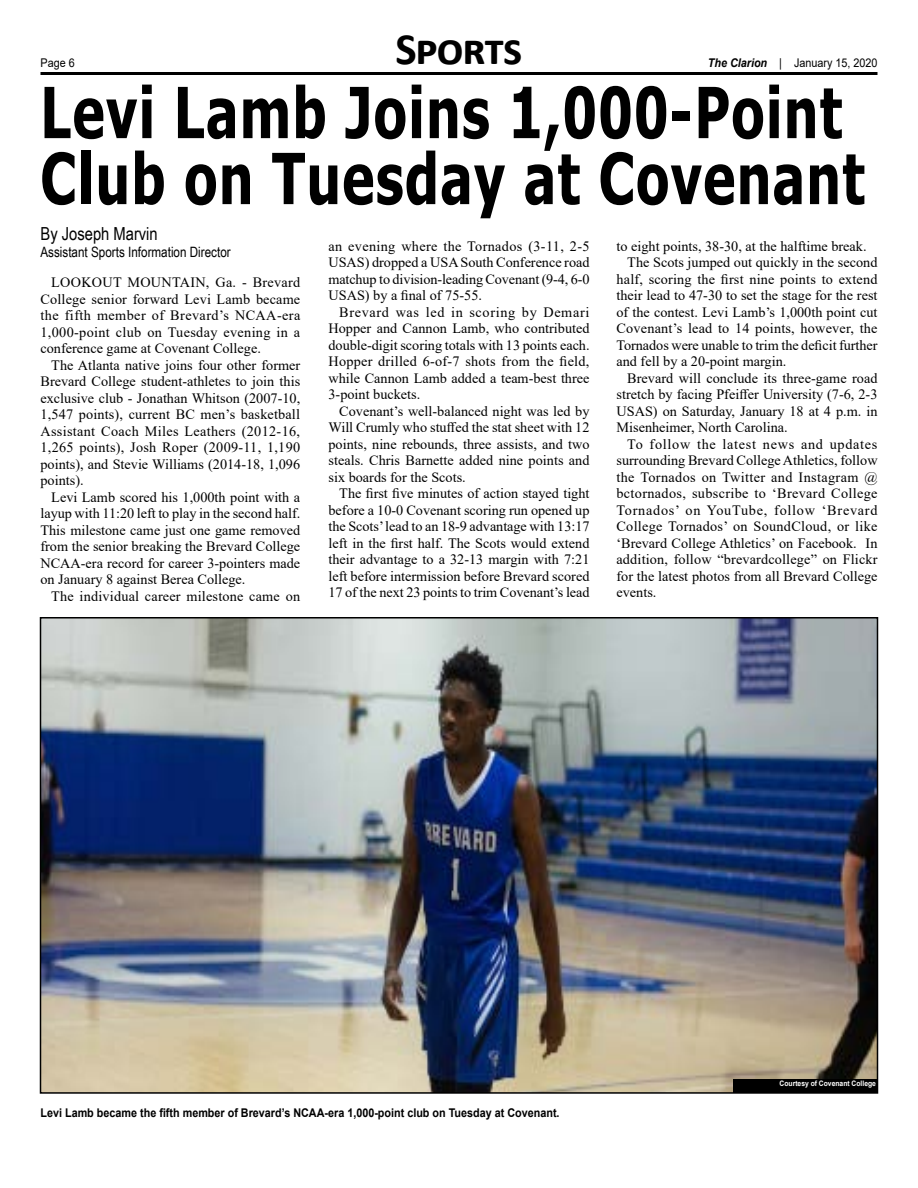
<style>
.page{position:relative;width:918px;height:1188px;background:#fff}
.page>*{position:absolute;margin:0;border:0;box-sizing:border-box;transform-origin:0 0}
.t1{font:700 70.5px/66px "Tahoma";letter-spacing:.03em;color:#000;scale:.76 1}
.t2{font:700 45px "Calibri";letter-spacing:-.03em;color:#000}
.t3{font:18px "Arial Narrow";color:#000}
.t4{font:14.25px/16.5px "Times New Roman";color:#000;text-align:justify}
.t5{font:14.25px "Times New Roman";letter-spacing:.025em;color:#000}
.t6{font:14.25px "Times New Roman";letter-spacing:.05em;color:#000}
.t7{font:14.25px "Times New Roman";letter-spacing:.02em;color:#000}
.t8{font:14.25px "Arial Narrow";color:#000}
.t9{font:700 12px "Arial";color:#000;scale:.9 1}
.t10{font:12px "Arial";color:#000;scale:.9 1}
.t11{font:700 7.5px "Arial";color:#fff;scale:.9 1}
.s1{font-weight:700;font-style:italic}
</style>
<div class="page">
<hr style="left:40px;top:72px;width:838px;height:3px;background:#000">
<img style="left:43px;top:620px;width:832px;height:471px">
<div style="left:733px;top:1079px;width:145px;height:14px;background:#000"></div>
<h2 class="t2" style="left:396px;top:17px;width:128px">Sports</h2>
<p class="t10" style="left:708px;top:55px;width:190px"><span class="s1">The Clarion</span> | January 15, 2020</p>
<h1 class="t1" style="left:40px;top:82px;width:1086px">Levi Lamb Joins 1,000-Point<br>Club on Tuesday at Covenant</h1>
<p class="t3" style="left:40px;top:221px;width:119px">By Joseph Marvin</p>
<p class="t8" style="left:40px;top:241px;width:192px">Assistant Sports Information Director</p>
<p class="t4" style="left:40px;top:274px;width:261px;text-indent:11px">LOOKOUT MOUNTAIN, Ga. - Brevard College senior forward Levi Lamb became the fifth member of Brevard’s NCAA-era 1,000-point club on Tuesday evening in a conference game at Covenant College.</p>
<p class="t4" style="left:40px;top:356px;width:261px;text-indent:11px">The Atlanta native joins four other former Brevard College student-athletes to join this exclusive club - Jonathan Whitson (2007-10, 1,547 points), current BC men’s basketball Assistant Coach Miles Leathers (2012-16, 1,265 points), Josh Roper (2009-11, 1,190 points), and Stevie Williams (2014-18, 1,096 points).</p>
<p class="t4" style="left:40px;top:488px;width:261px;text-indent:11px">Levi Lamb scored his 1,000th point with a layup with 11:20 left to play in the second half.<br>This milestone came just one game removed from the senior breaking the Brevard College NCAA-era record for career 3-pointers made on January 8 against Berea College.</p>
<p class="t4" style="left:51px;top:587px;width:250px">The individual career milestone came on</p>
<p class="t10" style="left:40px;top:55px;width:40px">Page 6</p>
<p class="t4" style="left:329px;top:237px;width:263px">an evening where the Tornados (3-11, 2-5<br>USAS) dropped a USA South Conference road matchup to division-leading Covenant (9-4, 6-0<br>USAS) by a final of 75-55.</p>
<p class="t4" style="left:329px;top:303px;width:263px;text-indent:11px">Brevard was led in scoring by Demari Hopper and Cannon Lamb, who contributed double-digit scoring totals with 13 points each.<br>Hopper drilled 6-of-7 shots from the field, while Cannon Lamb added a team-best three 3-point buckets.</p>
<p class="t4" style="left:329px;top:402px;width:263px;text-indent:11px">Covenant’s well-balanced night was led by Will Crumly who stuffed the stat sheet with 12 points, nine rebounds, three assists, and two steals. Chris Barnette added nine points and six boards for the Scots.</p>
<p class="t4" style="left:329px;top:485px;width:263px;text-indent:11px">The first five minutes of action stayed tight before a 10-0 Covenant scoring run opened up the Scots’ lead to an 18-9 advantage with 13:17 left in the first half. The Scots would extend their advantage to a 32-13 margin with 7:21 left before intermission before Brevard scored 17 of the next 23 points to trim Covenant’s lead</p>
<p class="t4" style="left:617px;top:237px;width:252px">to eight points, 38-30, at the halftime break.</p>
<p class="t4" style="left:627px;top:254px;width:252px">The Scots jumped out quickly in the second</p>
<p class="t4" style="left:617px;top:270px;width:263px">half, scoring the first nine points to extend</p>
<p class="t4" style="left:617px;top:287px;width:263px">their lead to 47-30 to set the stage for the rest</p>
<p class="t4" style="left:617px;top:303px;width:263px">of the contest. Levi Lamb’s 1,000th point cut</p>
<p class="t4" style="left:617px;top:320px;width:263px">Covenant’s lead to 14 points, however, the</p>
<p class="t4" style="left:617px;top:336px;width:263px">Tornados were unable to trim the deficit further</p>
<p class="t4" style="left:617px;top:353px;width:171px">and fell by a 20-point margin.</p>
<p class="t4" style="left:627px;top:369px;width:252px">Brevard will conclude its three-game road</p>
<p class="t4" style="left:617px;top:386px;width:263px">stretch by facing Pfeiffer University (7-6, 2-3</p>
<p class="t4" style="left:617px;top:402px;width:263px">USAS) on Saturday, January 18 at 4 p.m. in</p>
<p class="t4" style="left:617px;top:419px;width:173px">Misenheimer, North Carolina.</p>
<p class="t6" style="left:627px;top:434px;width:252px">To follow the latest news and updates</p>
<p class="t4" style="left:617px;top:452px;width:263px">surrounding Brevard College Athletics, follow</p>
<p class="t5" style="left:617px;top:467px;width:263px">the Tornados on Twitter and Instagram @</p>
<p class="t5" style="left:617px;top:484px;width:263px">bctornados, subscribe to ‘Brevard College</p>
<p class="t6" style="left:617px;top:500px;width:263px">Tornados’ on YouTube, follow ‘Brevard</p>
<p class="t7" style="left:617px;top:517px;width:263px">College Tornados’ on SoundCloud, or like</p>
<p class="t4" style="left:617px;top:534px;width:263px">‘Brevard College Athletics’ on Facebook. In</p>
<p class="t4" style="left:617px;top:551px;width:263px">addition, follow “brevardcollege” on Flickr</p>
<p class="t4" style="left:617px;top:567px;width:263px">for the latest photos from all Brevard College</p>
<p class="t4" style="left:617px;top:584px;width:41px">events.</p>
<p class="t9" style="left:40px;top:1104px;width:578px">Levi Lamb became the fifth member of Brevard’s NCAA-era 1,000-point club on Tuesday at Covenant.</p>
<p class="t11" style="left:780px;top:1079px;width:109px">Courtesy of Covenant College</p>
</div>
